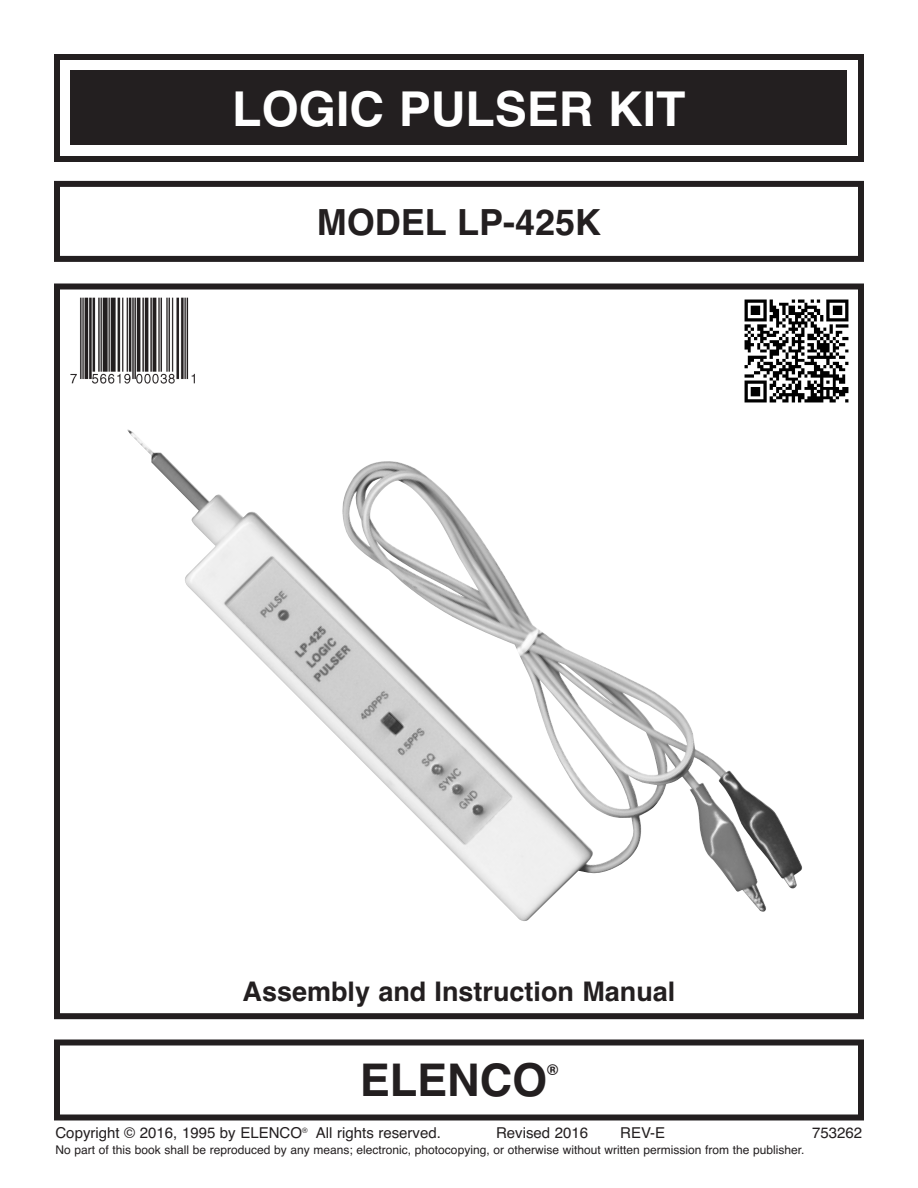
<style>
.page{position:relative;width:918px;height:1188px;background:#fff}
.page>*{position:absolute;margin:0;border:0;box-sizing:border-box;transform-origin:0 0}
.t1{font:700 48px "Helvetica";color:#fff}
.t2{font:700 45px "Helvetica";color:#231f20}
.t3{font:700 36px "Helvetica";color:#231f20}
.t4{font:700 27px "Helvetica";color:#231f20}
.t5{font:15px "Helvetica";color:#231f20}
.t6{font:700 15px "Helvetica";color:#231f20}
.t7{font:12px "Helvetica";color:#231f20}
</style>
<div class="page">
<div style="left:54px;top:54px;width:810px;height:108px;border:6px solid #231f20"></div>
<div style="left:71px;top:71px;width:776px;height:74px;background:#231f20"></div>
<div style="left:54px;top:181px;width:810px;height:81px;border:6px solid #231f20"></div>
<div style="left:54px;top:284px;width:810px;height:735px;border:6px solid #231f20"></div>
<div style="left:54px;top:1040px;width:810px;height:80px;border:6px solid #231f20"></div>
<img style="left:744px;top:299px;width:105px;height:104px">
<img style="left:127px;top:429px;width:676px;height:460px">
<img style="left:71px;top:297px;width:124px;height:87px">
<h1 class="t1" style="left:232px;top:82px;width:455px">LOGIC PULSER KIT</h1>
<h3 class="t3" style="left:317px;top:201px;width:286px">MODEL LP-425K</h3>
<h3 class="t4" style="left:243px;top:975px;width:434px">Assembly and Instruction Manual</h3>
<h2 class="t2" style="left:360px;top:1054px;width:189px">ELENCO</h2>
<p class="t6" style="left:547px;top:1061px;width:13px">®</p>
<p class="t5" style="left:56px;top:1124px;width:387px">Copyright © 2016, 1995 by ELENCO<sup>®</sup> All rights reserved.</p>
<p class="t5" style="left:496px;top:1124px;width:94px">Revised 2016</p>
<p class="t5" style="left:620px;top:1124px;width:47px">REV-E</p>
<p class="t5" style="left:812px;top:1124px;width:52px">753262</p>
<p class="t7" style="left:56px;top:1143px;width:750px">No part of this book shall be reproduced by any means; electronic, photocopying, or otherwise without written permission from the publisher.</p>
</div>
